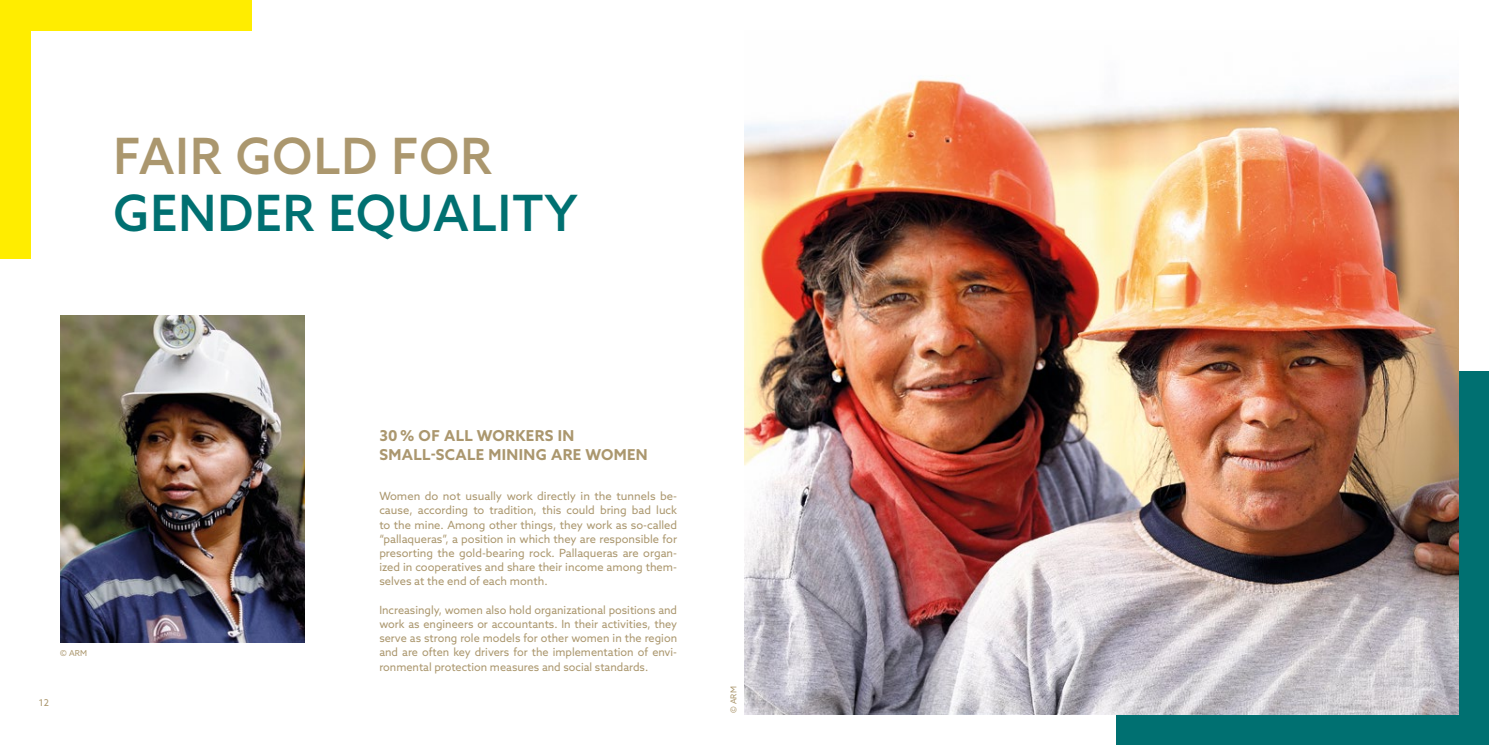
<style>
.page{position:relative;width:1489px;height:745px;background:#fff}
.page>*{position:absolute;margin:0;border:0;box-sizing:border-box;transform-origin:0 0}
.Head1{font:500 50px "Azo Sans";letter-spacing:.025em;color:#007071}
.Head1-2{font:500 50px "Azo Sans";letter-spacing:.025em;color:#ab976e}
.Fließtext_Deutsch{font:700 15px "Azo Sans";letter-spacing:.025em;color:#ab976e}
.Fließtext{font:11.25px/14.1px "Azo Sans";color:#ab976e;text-align:justify}
.t1{font:9.38px "Azo Sans";color:#ab976e}
.Fließtext-2{font:8.12px "Azo Sans";letter-spacing:.01em;color:#ab976e}
</style>
<div class="page">
<div style="left:1116px;top:371px;width:372px;height:373px;background:#007071"></div>
<img style="left:744px;top:79px;width:714px;height:635px">
<img style="left:60px;top:315px;width:245px;height:326px">
<div style="left:0;top:0;width:30px;height:259px;background:#ffed00"></div>
<div style="left:0;top:0;width:252px;height:30px;background:#ffed00"></div>
<p class="Head1-2" style="left:113px;top:123px;width:380px">FAIR GOLD FOR</p>
<p class="Head1" style="left:113px;top:180px;width:465px">GENDER EQUALITY</p>
<p class="Fließtext-2" style="left:60px;top:647px;width:28px">© ARM</p>
<p class="t1" style="left:39px;top:696px;width:12px">12</p>
<p class="Fließtext_Deutsch" style="left:379px;top:425px;width:196px">30% OF ALL WORKERS IN</p>
<p class="Fließtext_Deutsch" style="left:379px;top:444px;width:270px">SMALL-SCALE MINING ARE WOMEN</p>
<p class="Fließtext" style="left:379px;top:488px;width:299px">Women do not usually work directly in the tunnels be&shy;cause, according to tradition, this could bring bad luck to the mine. Among other things, they work as so-called “pallaqueras”, a position in which they are responsible for presorting the gold-bearing rock. Pallaqueras are organ&shy;ized in cooperatives and share their income among them&shy;selves at the end of each month.</p>
<p class="Fließtext" style="left:379px;top:602px;width:299px">Increasingly, women also hold organizational positions and work as engineers or accountants. In their activities, they serve as strong role models for other women in the region and are often key drivers for the implementation of envi&shy;ronmental protection measures and social standards.</p>
<p class="Fließtext-2" style="left:728px;top:712px;width:28px;rotate:-90deg">© ARM</p>
</div>
